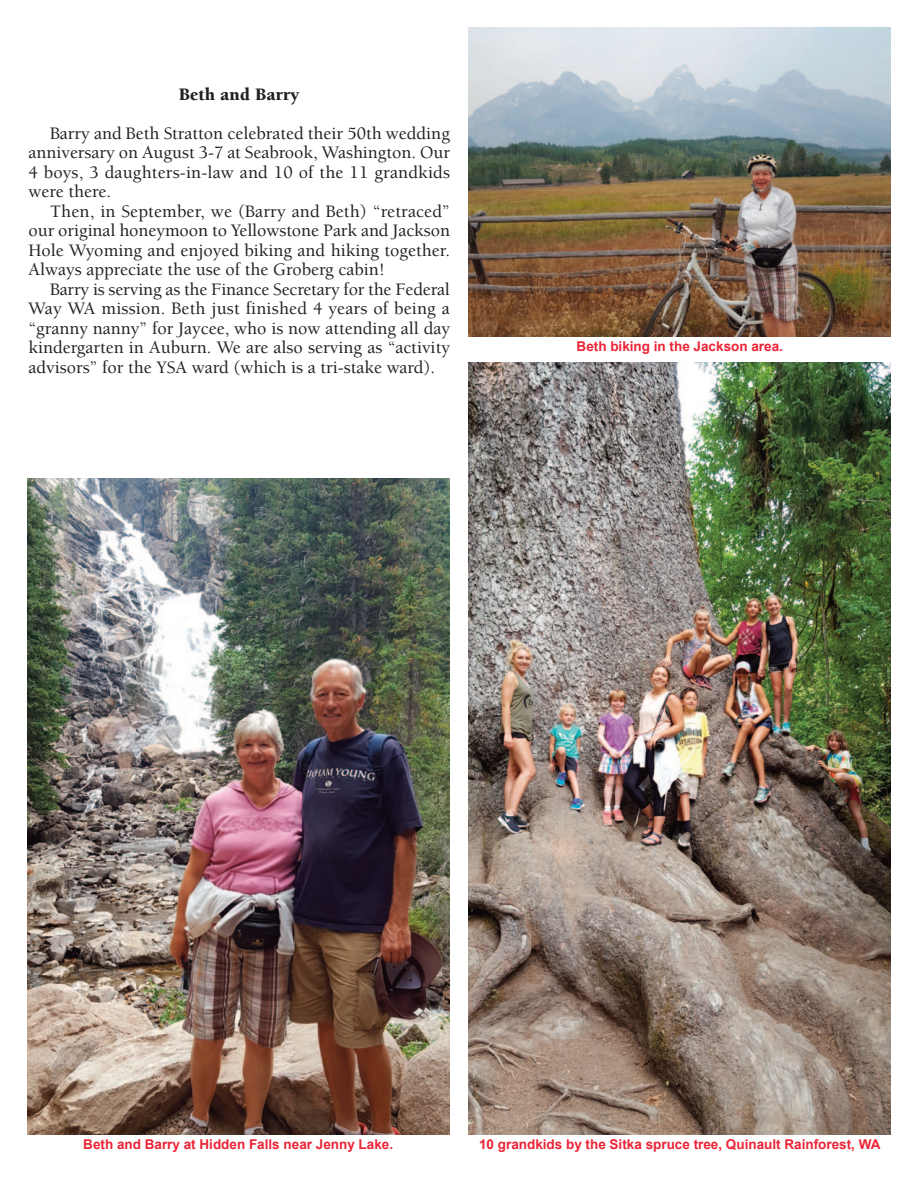
<style>
.page{position:relative;width:918px;height:1188px;background:#fff}
.page>*{position:absolute;margin:0;border:0;box-sizing:border-box;transform-origin:0 0}
.t1{font:500 18px/19.5px "Berkeley";color:#231f20;text-align:justify}
.t2{font:900 18px "Berkeley";color:#231f20}
.t3{font:700 13.5px "Arial";color:#ed2437}
</style>
<div class="page">
<img style="left:469px;top:362px;width:422px;height:773px">
<img style="left:469px;top:27px;width:422px;height:310px">
<img style="left:27px;top:478px;width:422px;height:657px">
<p class="t2" style="left:179px;top:87px;width:122px">Beth and Barry</p>
<p class="t1" style="left:29px;top:125px;width:423px;text-indent:22px">Barry and Beth Stratton celebrated their 50th wedding anniversary on August 3-7 at Seabrook, Washington. Our 4 boys, 3 daughters-in-law and 10 of the 11 grandkids were there.</p>
<p class="t1" style="left:29px;top:203px;width:423px;text-indent:22px">Then, in September, we (Barry and Beth) “retraced” our original honeymoon to Yellowstone Park and Jackson Hole Wyoming and enjoyed biking and hiking together.<br>Always appreciate the use of the Groberg cabin!</p>
<p class="t1" style="left:29px;top:281px;width:423px;text-indent:22px">Barry is serving as the Finance Secretary for the Federal Way WA mission. Beth just finished 4 years of being a “granny nanny” for Jaycee, who is now attending all day kindergarten in Auburn. We are also serving as “activity advisors” for the YSA ward (which is a tri-stake ward).</p>
<p class="t3" style="left:577px;top:339px;width:208px">Beth biking in the Jackson area.</p>
<p class="t3" style="left:83px;top:1137px;width:311px">Beth and Barry at Hidden Falls near Jenny Lake.</p>
<p class="t3" style="left:479px;top:1137px;width:403px">10 grandkids by the Sitka spruce tree, Quinault Rainforest, WA</p>
</div>
